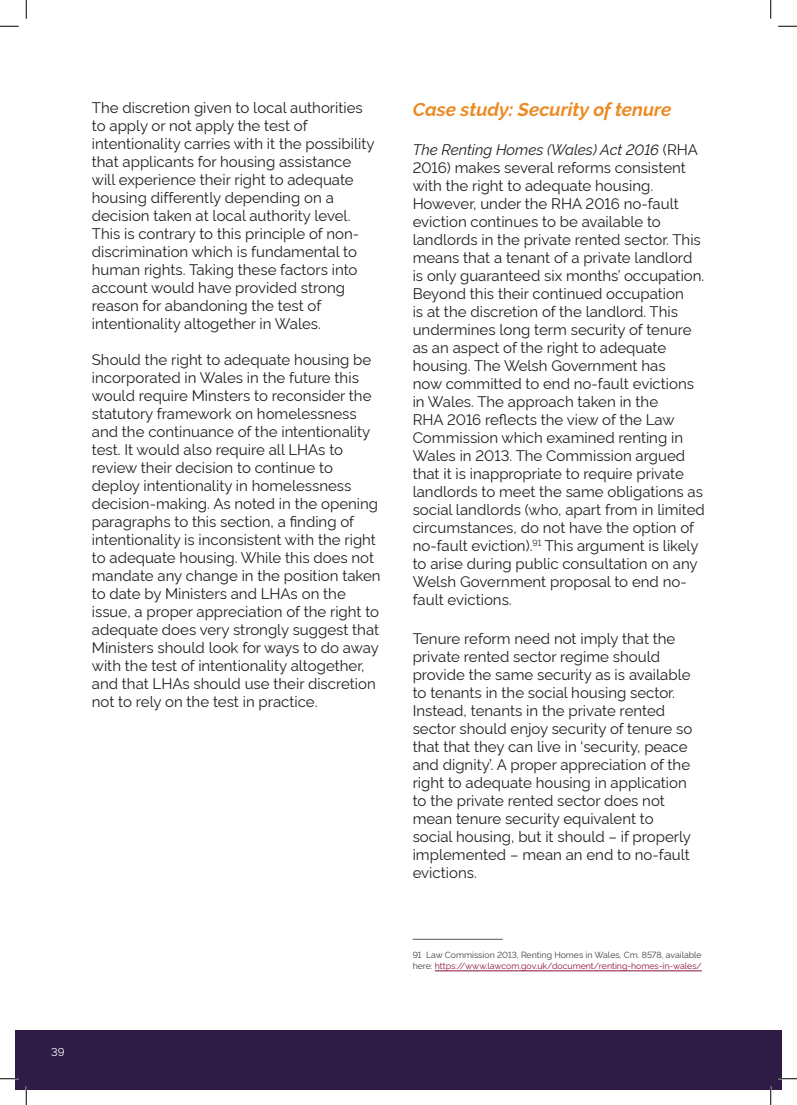
<style>
.page{position:relative;width:797px;height:1105px;background:#fff}
.page>*{position:absolute;margin:0;border:0;box-sizing:border-box;transform-origin:0 0}
.t1{font:italic 700 18.75px "Rawline";color:#ec8b25}
.t2{font:15px/18px "Rawline";color:#231f20}
.t3{font:11.25px "Rawline";color:#fff}
.t4{font:8.75px/11.2px "Rawline";color:#3e3e3f}
.s1{font-style:italic}
.s2{color:#8b1141}
</style>
<div class="page">
<div style="left:16px;top:1030px;width:765px;height:59px;background:#2e1c46"></div>
<hr style="left:412px;top:939px;width:90px;height:1px;background:#57585a">
<hr style="left:435px;top:971px;width:267px;height:1px;background:#8b1141">
<svg style="left:0;top:25px;width:19px;height:2px"></svg>
<svg style="left:778px;top:25px;width:19px;height:2px"></svg>
<svg style="left:0;top:1078px;width:19px;height:1px"></svg>
<svg style="left:778px;top:1078px;width:19px;height:1px"></svg>
<svg style="left:25px;top:0;width:2px;height:19px"></svg>
<svg style="left:25px;top:1086px;width:2px;height:19px"></svg>
<svg style="left:770px;top:0;width:1px;height:19px"></svg>
<svg style="left:770px;top:1086px;width:1px;height:19px"></svg>
<p class="t2" style="left:92px;top:97px;width:284px">The discretion given to local authorities to apply or not apply the test of intentionality carries with it the possibility that applicants for housing assistance will experience their right to adequate housing differently depending on a decision taken at local authority level.<br>This is contrary to this principle of non&shy;discrimination which is fundamental to human rights. Taking these factors into account would have provided strong reason for abandoning the test of intentionality altogether in Wales.</p>
<p class="t2" style="left:92px;top:349px;width:290px">Should the right to adequate housing be incorporated in Wales in the future this would require Minsters to reconsider the statutory framework on homelessness and the continuance of the intentionality test. It would also require all LHAs to review their decision to continue to deploy intentionality in homelessness decision-making. As noted in the opening paragraphs to this section, a finding of intentionality is inconsistent with the right to adequate housing. While this does not mandate any change in the position taken to date by Ministers and LHAs on the issue, a proper appreciation of the right to adequate does very strongly suggest that Ministers should look for ways to do away with the test of intentionality altogether, and that LHAs should use their discretion not to rely on the test in practice.</p>
<p class="t3" style="left:51px;top:1043px;width:15px">39</p>
<p class="t1" style="left:412px;top:94px;width:260px">Case study: Security of tenure</p>
<p class="t2" style="left:412px;top:139px;width:294px"><span class="s1">The Renting Homes (Wales) Act 2016</span> (RHA 2016) makes several reforms consistent with the right to adequate housing.<br>However, under the RHA 2016 no-fault eviction continues to be available to landlords in the private rented sector. This means that a tenant of a private landlord is only guaranteed six months’ occupation.<br>Beyond this their continued occupation<br>is at the discretion of the landlord. This undermines long term security of tenure as an aspect of the right to adequate housing. The Welsh Government has<br>now committed to end no-fault evictions in Wales. The approach taken in the<br>RHA 2016 reflects the view of the Law Commission which examined renting in Wales in 2013. The Commission argued that it is inappropriate to require private landlords to meet the same obligations as social landlords (who, apart from in limited circumstances, do not have the option of no-fault eviction).<sup>91</sup> This argument is likely to arise during public consultation on any Welsh Government proposal to end no&shy;fault evictions.</p>
<p class="t2" style="left:412px;top:628px;width:281px">Tenure reform need not imply that the private rented sector regime should provide the same security as is available to tenants in the social housing sector.<br>Instead, tenants in the private rented sector should enjoy security of tenure so that that they can live in ‘security, peace and dignity’. A proper appreciation of the right to adequate housing in application to the private rented sector does not mean tenure security equivalent to social housing, but it should – if properly implemented – mean an end to no-fault evictions.</p>
<p class="t4" style="left:412px;top:948px;width:291px">91 Law Commission 2013, Renting Homes in Wales, Cm. 8578, available here: <span class="s2">https://www.lawcom.gov.uk/document/renting-homes-in-wales/</span></p>
</div>
